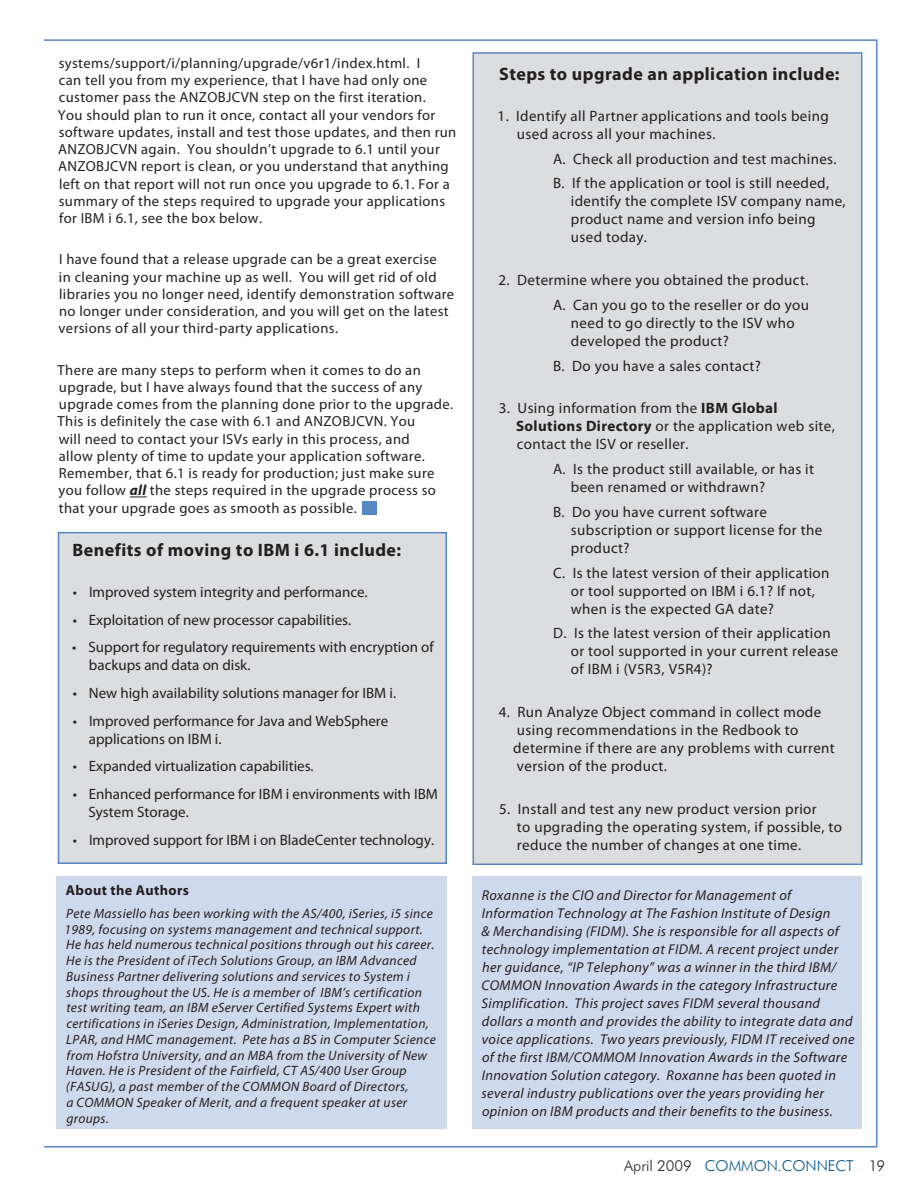
<style>
.page{position:relative;width:918px;height:1188px;background:#fff}
.page>*{position:absolute;margin:0;border:0;box-sizing:border-box;transform-origin:0 0}
.Body_1_Left{font:700 18px "Myriad Pro";letter-spacing:.025em;color:#231f20}
.Body_1_Left-2{font:15px/18px "Myriad Pro";letter-spacing:.025em;color:#231f20}
.Bulleted_Text{font:15px/18px "Myriad Pro";color:#231f20}
.Footer_Right{font:300 15px "Futura BT";color:#00538d}
.Body_1_Left-3{font:14.7px/17.2px "Myriad Pro";letter-spacing:.025em;color:#231f20}
.Body_1_Left-4{font:italic 14.25px/18px "Myriad Pro";letter-spacing:.025em;color:#231f20}
.Body_1_Left-5{font:700 14.25px "Myriad Pro";letter-spacing:.025em;color:#231f20}
.Body_1_Left-6{font:italic 13.5px/15.8px "Myriad Pro";letter-spacing:.025em;color:#231f20}
.s1{font-weight:700;font-style:italic}
.s2{font-weight:700}
.s3{color:#231f20}
</style>
<div class="page">
<div style="left:58px;top:533px;width:388px;height:330px;background:#dcdddf"></div>
<div style="left:58px;top:532px;width:389px;height:332px;border:2px solid #5786c5"></div>
<div style="left:473px;top:53px;width:389px;height:811px;background:#dcdddf"></div>
<div style="left:472px;top:52px;width:390px;height:813px;border:2px solid #5786c5"></div>
<svg style="left:130px;top:497px;width:17px;height:1px"></svg>
<div style="left:362px;top:502px;width:15px;height:13px;background:#5786c5"></div>
<div style="left:472px;top:876px;width:390px;height:253px;background:#cfd9ed"></div>
<div style="left:56px;top:876px;width:391px;height:253px;background:#cfd9ed"></div>
<p class="Body_1_Left-3" style="left:58px;top:54px;width:400px">systems/support/i/planning/upgrade/v6r1/index.html. I<br>can tell you from my experience, that I have had only one customer pass the ANZOBJCVN step on the first iteration.<br>You should plan to run it once, contact all your vendors for software updates, install and test those updates, and then run ANZOBJCVN again. You shouldn’t upgrade to 6.1 until your ANZOBJCVN report is clean, or you understand that anything left on that report will not run once you upgrade to 6.1. For a summary of the steps required to upgrade your applications for IBM i 6.1, see the box below.</p>
<p class="Body_1_Left-3" style="left:59px;top:251px;width:397px">I have found that a release upgrade can be a great exercise<br>in cleaning your machine up as well. You will get rid of old libraries you no longer need, identify demonstration software no longer under consideration, and you will get on the latest versions of all your third-party applications.</p>
<p class="Body_1_Left-3" style="left:58px;top:361px;width:397px">There are many steps to perform when it comes to do an upgrade, but I have always found that the success of any upgrade comes from the planning done prior to the upgrade.<br>This is definitely the case with 6.1 and ANZOBJCVN. You<br>will need to contact your ISVs early in this process, and<br>allow plenty of time to update your application software.<br>Remember, that 6.1 is ready for production; just make sure you follow <span class="s1">all</span> the steps required in the upgrade process so that your upgrade goes as smooth as possible.</p>
<p class="Body_1_Left" style="left:73px;top:539px;width:330px">Benefits of moving to IBM i 6.1 include:</p>
<p class="Bulleted_Text" style="left:89px;top:583px;width:280px">Improved system integrity and performance.</p>
<p class="Bulleted_Text" style="left:89px;top:610px;width:264px">Exploitation of new processor capabilities.</p>
<p class="Bulleted_Text" style="left:89px;top:638px;width:347px">Support for regulatory requirements with encryption of backups and data on disk.</p>
<p class="Bulleted_Text" style="left:89px;top:684px;width:309px">New high availability solutions manager for IBM i.</p>
<p class="Bulleted_Text" style="left:89px;top:711px;width:301px">Improved performance for Java and WebSphere applications on IBM i.</p>
<p class="Bulleted_Text" style="left:89px;top:757px;width:226px">Expanded virtualization capabilities.</p>
<p class="Bulleted_Text" style="left:89px;top:785px;width:351px">Enhanced performance for IBM i environments with IBM<br>System Storage.</p>
<p class="Bulleted_Text" style="left:89px;top:831px;width:347px">Improved support for IBM i on BladeCenter technology.</p>
<p class="Body_1_Left-2" style="left:72px;top:578px;width:6px;line-height:27.8px;text-align:justify">• • •</p>
<p class="Body_1_Left-2" style="left:73px;top:679px;width:6px;line-height:27.8px">• •</p>
<p class="Body_1_Left-2" style="left:73px;top:752px;width:6px;line-height:27.8px">• •</p>
<p class="Body_1_Left-2" style="left:73px;top:831px;width:6px">•</p>
<p class="Body_1_Left-5" style="left:66px;top:881px;width:125px">About the Authors</p>
<p class="Body_1_Left-6" style="left:65px;top:905px;width:373px">Pete Massiello has been working with the AS/400, iSeries, i5 since 1989, focusing on systems management and technical support.<br>He has held numerous technical positions through out his career.<br>He is the President of iTech Solutions Group, an IBM Advanced Business Partner delivering solutions and services to System i shops throughout the US. He is a member of IBM’s certification test writing team, an IBM eServer Certified Systems Expert with certifications in iSeries Design, Administration, Implementation, LPAR, and HMC management. Pete has a BS in Computer Science from Hofstra University, and an MBA from the University of New Haven. He is President of the Fairfield, CT AS/400 User Group (FASUG), a past member of the COMMON Board of Directors,<br>a COMMON Speaker of Merit, and a frequent speaker at user groups.</p>
<p class="Body_1_Left" style="left:499px;top:63px;width:342px">Steps to upgrade an application include:</p>
<p class="Body_1_Left-2" style="left:517px;top:107px;width:313px;text-indent:-19px">1. Identify all Partner applications and tools being used across all your machines.</p>
<p class="Body_1_Left-2" style="left:553px;top:149px;width:285px">A. Check all production and test machines.</p>
<p class="Body_1_Left-2" style="left:571px;top:174px;width:276px;text-indent:-18px">B. If the application or tool is still needed, identify the complete ISV company name, product name and version info being used today.</p>
<p class="Body_1_Left-2" style="left:499px;top:271px;width:311px">2. Determine where you obtained the product.</p>
<p class="Body_1_Left-2" style="left:571px;top:296px;width:240px;text-indent:-18px">A. Can you go to the reseller or do you need to go directly to the ISV who developed the product?</p>
<p class="Body_1_Left-2" style="left:553px;top:356px;width:209px">B. Do you have a sales contact?</p>
<p class="Body_1_Left-2" style="left:516px;top:399px;width:320px;text-indent:-17px">3. Using information from the <span class="s2">IBM Global<br>Solutions Directory</span> or the application web site, contact the ISV or reseller.</p>
<p class="Body_1_Left-2" style="left:571px;top:460px;width:245px;text-indent:-18px">A. Is the product still available, or has it been renamed or withdrawn?</p>
<p class="Body_1_Left-2" style="left:571px;top:503px;width:253px;text-indent:-18px">B. Do you have current software subscription or support license for the product?</p>
<p class="Body_1_Left-2" style="left:571px;top:563px;width:260px;text-indent:-18px">C. Is the latest version of their application or tool supported on IBM i 6.1? If not, when is the expected GA date?</p>
<p class="Body_1_Left-2" style="left:571px;top:624px;width:269px;text-indent:-18px">D. Is the latest version of their application or tool supported in your current release of IBM i (V5R3, V5R4)?</p>
<p class="Body_1_Left-2" style="left:513px;top:703px;width:323px;text-indent:-15px">4. Run Analyze Object command in collect mode using recommendations in the Redbook to determine if there are any problems with current version of the product.</p>
<p class="Body_1_Left-2" style="left:517px;top:800px;width:327px;text-indent:-18px">5. Install and test any new product version prior<br>to upgrading the operating system, if possible, to reduce the number of changes at one time.</p>
<p class="Body_1_Left-4" style="left:481px;top:886px;width:375px">Roxanne is the CIO and Director for Management of Information Technology at The Fashion Institute of Design<br>&amp; Merchandising (FIDM). She is responsible for all aspects of technology implementation at FIDM. A recent project under her guidance, “IP Telephony” was a winner in the third IBM/ COMMON Innovation Awards in the category Infrastructure Simplification. This project saves FIDM several thousand dollars a month and provides the ability to integrate data and voice applications. Two years previously, FIDM IT received one of the first IBM/COMMOM Innovation Awards in the Software Innovation Solution category. Roxanne has been quoted in several industry publications over the years providing her opinion on IBM products and their benefits to the business.</p>
<p class="Footer_Right" style="left:624px;top:1156px;width:262px"><span class="s3">April 2009</span> COMMON.CONNECT <span class="s3">1 9</span></p>
</div>
